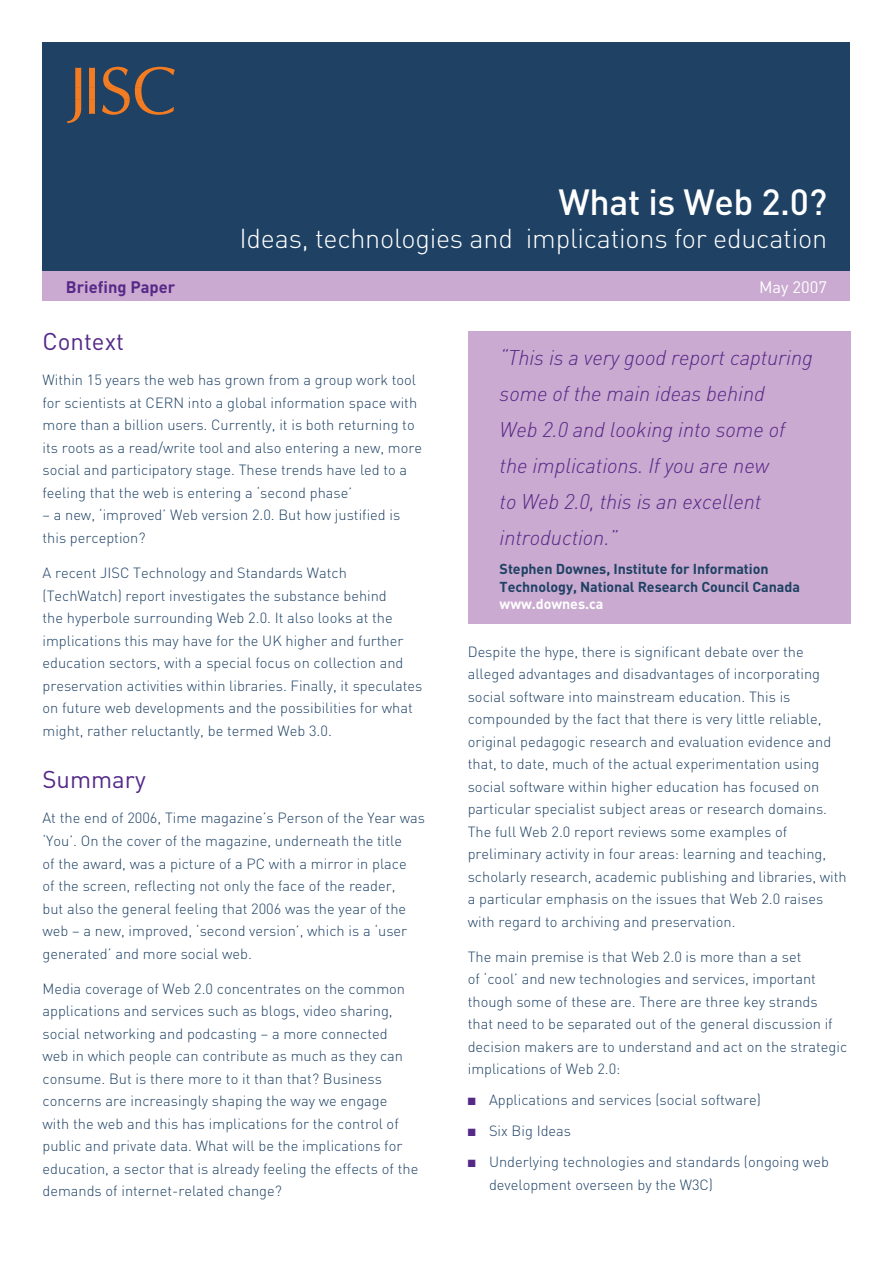
<style>
.page{position:relative;width:893px;height:1263px;background:#fff}
.page>*{position:absolute;margin:0;border:0;box-sizing:border-box;transform-origin:0 0}
.t1{font:500 36px "JISC";letter-spacing:-.01em;color:#fff}
.t2{font:300 27px "JISC";letter-spacing:-.01em;color:#fff}
.t3{font:24px "JISC";color:#542988}
.t4{font:italic 300 21px/36px "JISC";letter-spacing:-.005em;color:#542988}
.t5{font:700 16.5px "JISC";color:#542988}
.t6{font:16.5px "JISC";color:#fff}
.t7{font:300 14.7px/22.5px "JISC";color:#1e4164}
.t8{font:700 14.25px/17.1px "JISC";letter-spacing:-.005em;color:#1e4164}
.t9{font:700 14.25px "JISC";letter-spacing:-.005em;color:#fff}
.t10{font:10.5px "Zapf Dingbats";color:#542988}
</style>
<div class="page">
<div style="left:43px;top:43px;width:807px;height:228px;background:#1e4164"></div>
<div style="left:43px;top:271px;width:807px;height:30px;background:#caaad0"></div>
<svg style="left:67px;top:67px;width:108px;height:56px"></svg>
<div style="left:468px;top:331px;width:382px;height:292px;background:#caaad0"></div>
<h1 class="t1" style="left:558px;top:179px;width:270px">What is Web 2.0?</h1>
<h2 class="t2" style="left:239px;top:221px;width:589px">Ideas, technologies and implications for education</h2>
<p class="t5" style="left:66px;top:276px;width:111px">Briefing Paper</p>
<p class="t6" style="left:759px;top:276px;width:70px">May 2007</p>
<h3 class="t3" style="left:43px;top:326px;width:83px">Context</h3>
<p class="t7" style="left:43px;top:369px;width:381px">Within 15 years the web has grown from a group work tool for scientists at CERN into a global information space with more than a billion users. Currently, it is both returning to its roots as a read/write tool and also entering a new, more social and participatory stage. These trends have led to a feeling that the web is entering a ‘second phase’</p>
<p class="t7" style="left:43px;top:504px;width:359px">– a new, ‘improved’ Web version 2.0. But how justified is this perception?</p>
<p class="t7" style="left:43px;top:561px;width:381px">A recent JISC Technology and Standards Watch (TechWatch) report investigates the substance behind<br>the hyperbole surrounding Web 2.0. It also looks at the implications this may have for the UK higher and further education sectors, with a special focus on collection and preservation activities within libraries. Finally, it speculates on future web developments and the possibilities for what might, rather reluctantly, be termed Web 3.0.</p>
<h3 class="t3" style="left:43px;top:764px;width:105px">Summary</h3>
<p class="t7" style="left:43px;top:807px;width:384px">At the end of 2006, Time magazine’s Person of the Year was ‘You’. On the cover of the magazine, underneath the title<br>of the award, was a picture of a PC with a mirror in place<br>of the screen, reflecting not only the face of the reader,<br>but also the general feeling that 2006 was the year of the web – a new, improved, ‘second version’, which is a ‘user generated’ and more social web.</p>
<p class="t7" style="left:43px;top:977px;width:377px">Media coverage of Web 2.0 concentrates on the common applications and services such as blogs, video sharing, social networking and podcasting – a more connected<br>web in which people can contribute as much as they can consume. But is there more to it than that? Business concerns are increasingly shaping the way we engage<br>with the web and this has implications for the control of public and private data. What will be the implications for education, a sector that is already feeling the effects of the demands of internet-related change?</p>
<h3 class="t4" style="left:500px;top:339px;width:315px">“This is a very good report capturing some of the main ideas behind<br>Web 2.0 and looking into some of the implications. If you are new<br>to Web 2.0, this is an excellent introduction.”</h3>
<p class="t8" style="left:500px;top:560px;width:302px">Stephen Downes, Institute for Information<br>Technology, National Research Council Canada</p>
<p class="t9" style="left:500px;top:594px;width:105px">www.downes.ca</p>
<p class="t7" style="left:468px;top:640px;width:381px">Despite the hype, there is significant debate over the alleged advantages and disadvantages of incorporating social software into mainstream education. This is compounded by the fact that there is very little reliable, original pedagogic research and evaluation evidence and that, to date, much of the actual experimentation using social software within higher education has focused on particular specialist subject areas or research domains.<br>The full Web 2.0 report reviews some examples of preliminary activity in four areas: learning and teaching, scholarly research, academic publishing and libraries, with a particular emphasis on the issues that Web 2.0 raises with regard to archiving and preservation.</p>
<p class="t7" style="left:468px;top:945px;width:381px">The main premise is that Web 2.0 is more than a set<br>of ‘cool’ and new technologies and services, important though some of these are. There are three key strands<br>that need to be separated out of the general discussion if decision makers are to understand and act on the strategic implications of Web 2.0:</p>
<p class="t7" style="left:489px;top:1084px;width:341px;line-height:31px">Applications and services (social software)<br>Six Big Ideas<br>Underlying technologies and standards (ongoing web</p>
<p class="t7" style="left:489px;top:1173px;width:226px">development overseen by the W3C)</p>
<p class="t10" style="left:468px;top:1097px;width:9px">■</p>
<p class="t10" style="left:468px;top:1128px;width:9px">■</p>
<p class="t10" style="left:468px;top:1159px;width:9px">■</p>
</div>
